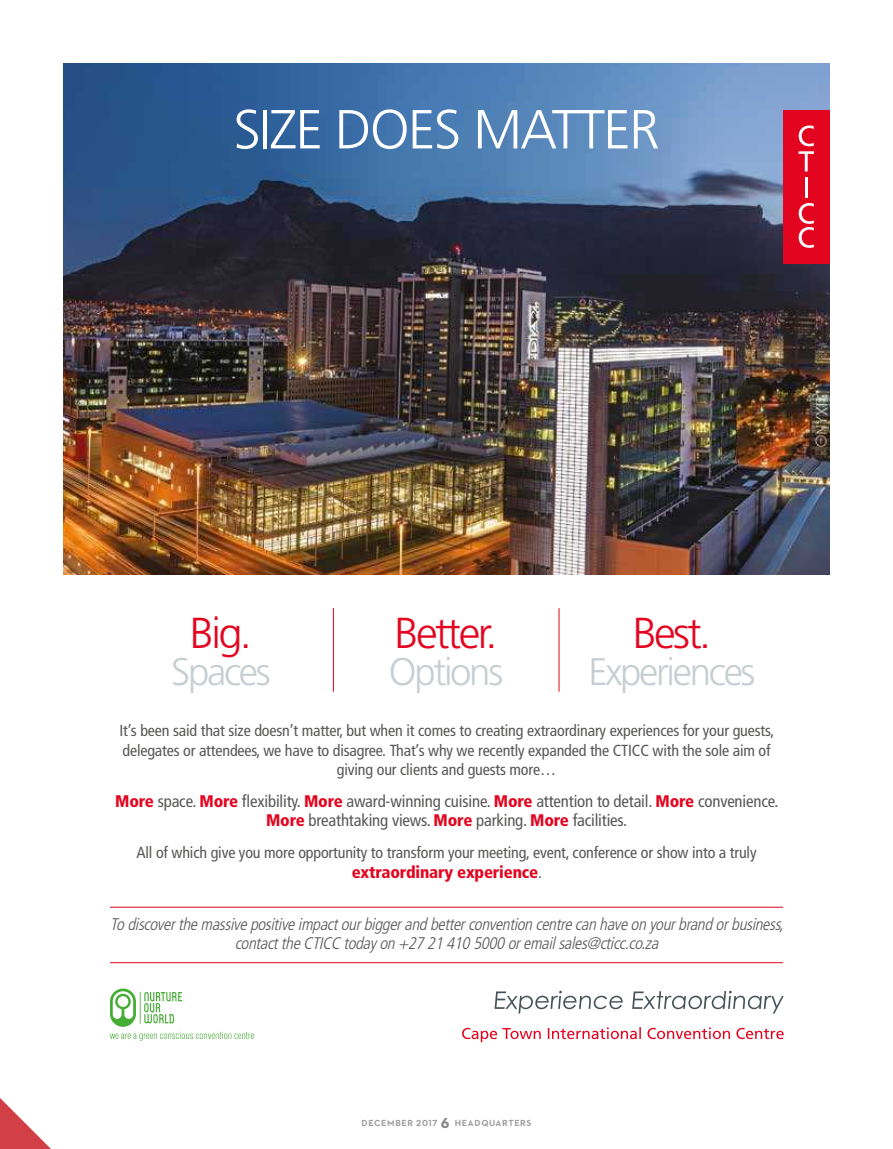
<style>
.page{position:relative;width:893px;height:1149px;background:#fff}
.page>*{position:absolute;margin:0;border:0;box-sizing:border-box;transform-origin:0 0}
.t1{font:300 54.9px "Frutiger";letter-spacing:-.03em;color:#fff}
.t2{font:300 43.35px "Frutiger";letter-spacing:-.06em;color:#e30520}
.t3{font:300 38.4px "Frutiger";letter-spacing:-.06em;color:#c7ced2}
.t4{font:italic 300 condensed 16.8px/19.2px "Frutiger";color:#575756;text-align:center}
.t5{font:condensed 16.8px/19.2px "Frutiger";letter-spacing:-.01em;color:#575756;text-align:center}
.t6{font:900 condensed 16.8px "Frutiger";letter-spacing:-.01em;color:#e30520}
.t7{font:condensed 16.05px/19.2px "Frutiger";letter-spacing:-.01em;color:#575756;text-align:center}
.t8{font:700 9px "Neutraface 2 Text";letter-spacing:.07em;color:#a19e9e}
.s1{font-weight:900;color:#e30520}
.s2{font-weight:400;font-size:16.05px;color:#575756}
.s3{font-size:16.5px;color:#878787}
</style>
<div class="page">
<img style="left:64px;top:64px;width:765px;height:510px">
<div style="left:783px;top:110px;width:46px;height:153px;background:#e30520"></div>
<svg style="left:798px;top:125px;width:16px;height:46px"></svg>
<hr style="left:805px;top:178px;width:3px;height:20px;background:#fff">
<svg style="left:799px;top:203px;width:15px;height:45px"></svg>
<svg style="left:462px;top:1027px;width:322px;height:14px"></svg>
<svg style="left:110px;top:988px;width:144px;height:52px"></svg>
<hr style="left:110px;top:906px;width:673px;height:1px;background:#e30520">
<hr style="left:110px;top:961px;width:673px;height:1px;background:#e30520">
<hr style="left:333px;top:608px;width:1px;height:83px;background:#e30520">
<hr style="left:559px;top:608px;width:1px;height:83px;background:#e30520">
<svg style="left:495px;top:990px;width:289px;height:23px"></svg>
<svg style="left:0;top:1098px;width:50px;height:50px"></svg>
<h1 class="t1" style="left:233px;top:98px;width:428px">SIZE DOES MATTER</h1>
<h2 class="t2" style="left:190px;top:608px;width:63px">Big.</h2>
<h3 class="t3" style="left:171px;top:649px;width:101px">Spaces</h3>
<h2 class="t2" style="left:395px;top:608px;width:105px">Better.</h2>
<h3 class="t3" style="left:389px;top:649px;width:116px">Options</h3>
<h2 class="t2" style="left:633px;top:608px;width:80px">Best.</h2>
<h3 class="t3" style="left:588px;top:649px;width:169px">Experiences</h3>
<p class="t7" style="left:120px;top:721px;width:656px">It’s been said that size doesn’t matter, but when it comes to creating extraordinary experiences for your guests, delegates or attendees, we have to disagree. That’s why we recently expanded the CTICC with the sole aim of giving our clients and guests more…</p>
<p class="t5" style="left:115px;top:791px;width:665px"><span class="s1">More</span> space. <span class="s1">More</span> flexibility. <span class="s1">More</span> award-winning cuisine. <span class="s1">More</span> attention to detail. <span class="s1">More</span> convenience.<br><span class="s1">More</span> breathtaking views. <span class="s1">More</span> parking. <span class="s1">More</span> facilities.</p>
<p class="t7" style="left:137px;top:842px;width:621px">All of which give you more opportunity to transform your meeting, event, conference or show into a truly</p>
<p class="t6" style="left:352px;top:861px;width:192px">extraordinary experience<span class="s2">.</span></p>
<p class="t4" style="left:110px;top:914px;width:679px">Todiscoverthemassivepositiveimpactourbiggerandbetterconventioncentrecanhaveonyourbrandorbusiness, contacttheCTICC todayon+27214105000oremailsales@cticc.co.za</p>
<p class="t8" style="left:362px;top:1117px;width:171px">DECEMBER 2017 <span class="s3">6</span> HEADQUARTERS</p>
</div>
